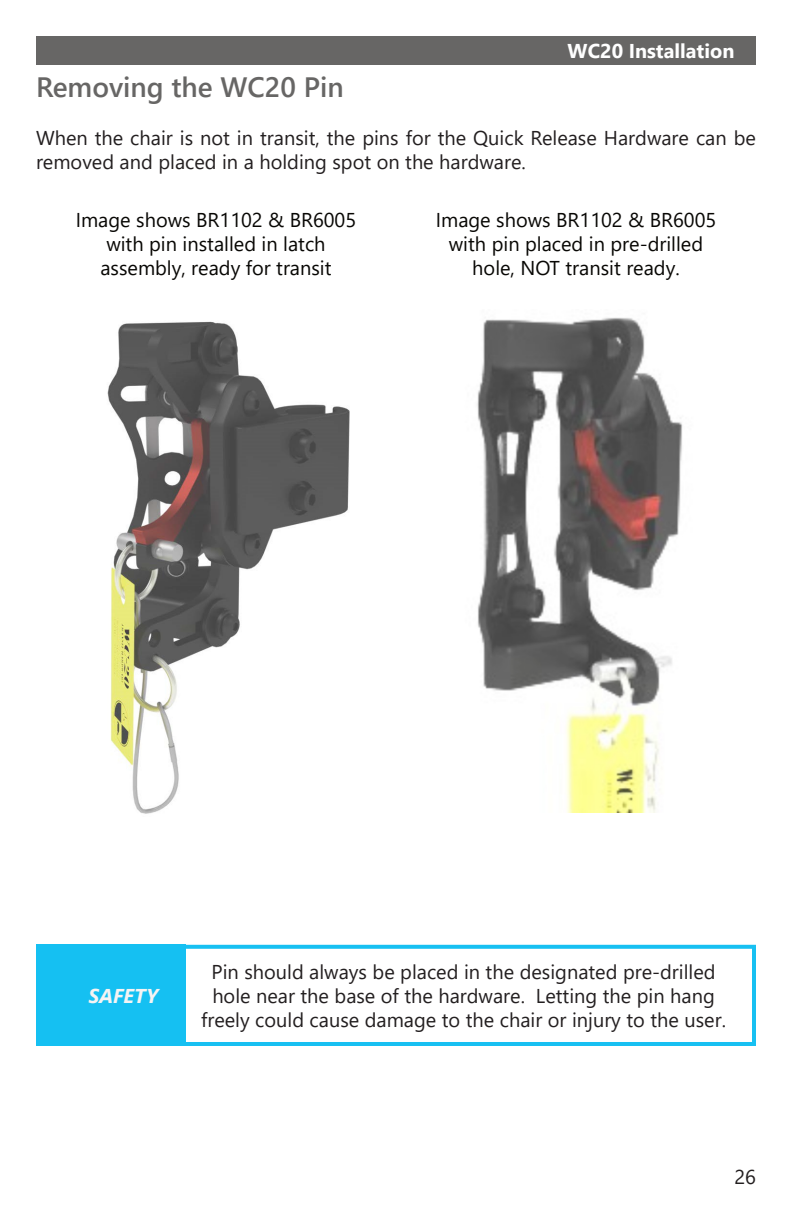
<style>
.page{position:relative;width:792px;height:1224px;background:#fff}
.page>*{position:absolute;margin:0;border:0;box-sizing:border-box;transform-origin:0 0}
.t1{font:600 28px "Segoe UI";color:#676665}
.t2{font:20px/24px "Segoe UI";color:#231f20}
.t3{font:20px/24px "Segoe UI";color:#080704;text-align:center}
.t4{font:700 20px "Segoe UI";color:#fff}
.t5{font:italic 700 20px "Segoe UI";color:#f5f4f4}
</style>
<div class="page">
<div style="left:36px;top:36px;width:720px;height:29px;background:#676665"></div>
<img style="left:107px;top:321px;width:243px;height:493px">
<img style="left:477px;top:317px;width:206px;height:496px">
<svg style="left:185px;top:945px;width:571px;height:101px"></svg>
<div style="left:36px;top:945px;width:149px;height:101px;background:#15c0f2"></div>
<p class="t4" style="left:568px;top:43px;width:168px">WC20 Installation</p>
<h1 class="t1" style="left:36px;top:77px;width:309px">Removing the WC20 Pin</h1>
<p class="t2" style="left:36px;top:128px;width:722px">When the chair is not in transit, the pins for the Quick Release Hardware can be removed and placed in a holding spot on the hardware.</p>
<p class="t3" style="left:76px;top:210px;width:282px">Image shows BR1102 &amp; BR6005 with pin installed in latch assembly, ready for transit</p>
<p class="t3" style="left:436px;top:210px;width:282px">Image shows BR1102 &amp; BR6005 with pin placed in pre-drilled hole, NOT transit ready.</p>
<p class="t5" style="left:88px;top:988px;width:72px">SAFETY</p>
<p class="t2" style="left:201px;top:962px;width:526px;text-align:center">Pin should always be placed in the designated pre-drilled hole near the base of the hardware. Letting the pin hang freely could cause damage to the chair or injury to the user.</p>
<p class="t2" style="left:734px;top:1166px;width:23px">26</p>
</div>
